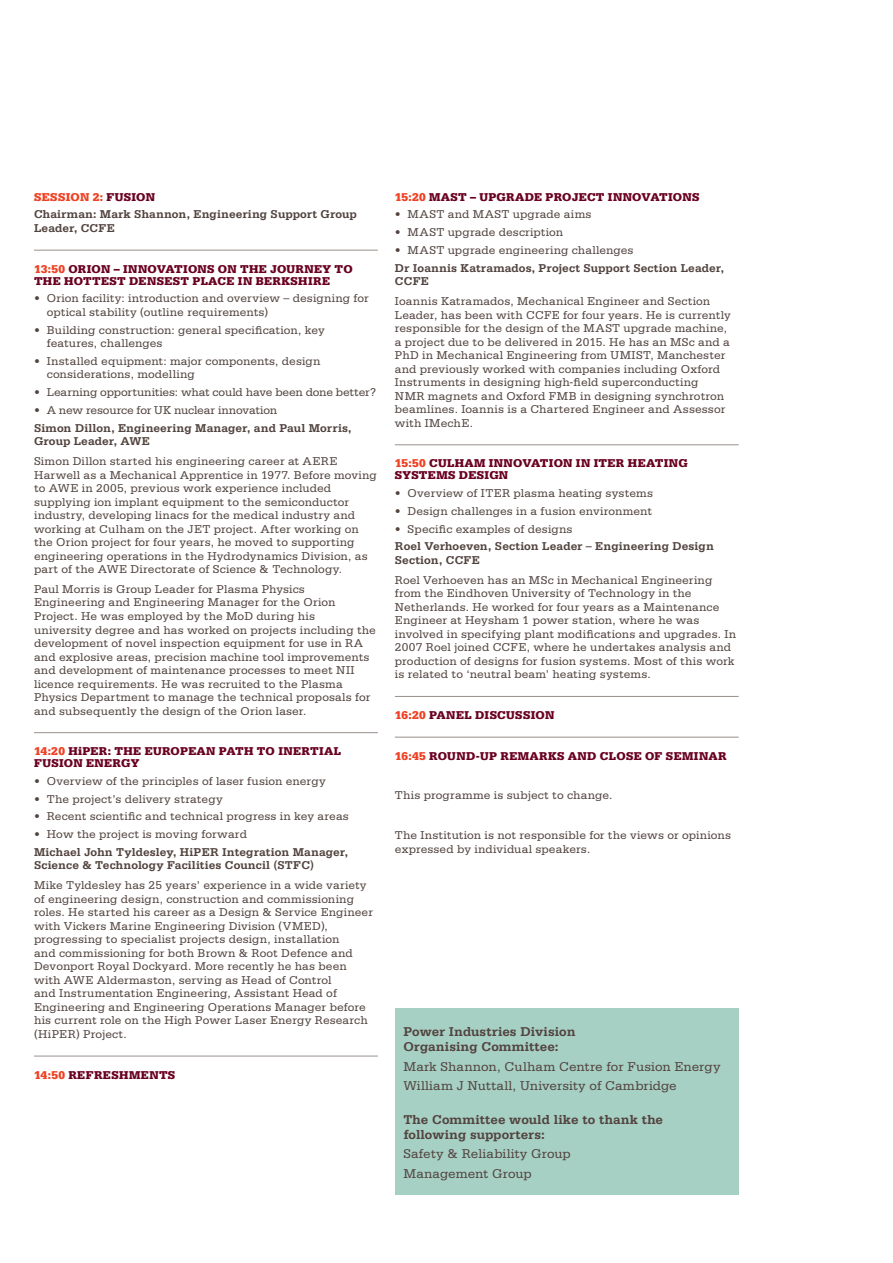
<style>
.page{position:relative;width:893px;height:1263px;background:#fff}
.page>*{position:absolute;margin:0;border:0;box-sizing:border-box;transform-origin:0 0}
.t1{font:13.5px/19.2px "Serifa";letter-spacing:.005em;color:#52443f}
.t2{font:700 13.5px/15px "Serifa";color:#52443f}
.t3{font:12px/13.5px "Serifa";letter-spacing:.01em;color:#52443f}
.t4{font:700 12px/13.5px "Serifa";letter-spacing:.005em;color:#52443f}
.t5{font:900 12px "Serifa";letter-spacing:.025em;color:#690020}
.t6{font:12px "Serifa";letter-spacing:-.01em;color:#52443f}
.t7{font:900 12px "Serifa";letter-spacing:.005em;color:#ef4123}
.t8{font:12px "Serifa";letter-spacing:-.015em;color:#52443f}
.s1{font-weight:900;color:#ef4123}
.s2{font-weight:900;color:#690020}
.s3{color:#690020}
.s4{color:#ef4123}
</style>
<div class="page">
<hr style="left:34px;top:250px;width:344px;height:1px;background:#9a908c">
<hr style="left:34px;top:732px;width:344px;height:1px;background:#9a908c">
<hr style="left:34px;top:1056px;width:344px;height:1px;background:#9a908c">
<hr style="left:395px;top:445px;width:344px;height:1px;background:#9a908c">
<hr style="left:395px;top:696px;width:344px;height:1px;background:#9a908c">
<hr style="left:395px;top:737px;width:344px;height:1px;background:#9a908c">
<div style="left:395px;top:1009px;width:344px;height:186px;background:#a7d0c5"></div>
<p class="t4" style="left:34px;top:188px;width:324px;line-height:17.7px;text-indent:59px"><span class="s1">2:</span> <span class="s2">FUSION<br></span>Chairman: Mark Shannon, Engineering Support Group</p>
<p class="t4" style="left:34px;top:221px;width:82px">Leader, CCFE</p>
<p class="t7" style="left:34px;top:262px;width:44px">13:50 <span class="s3">ORION</span></p>
<p class="t5" style="left:114px;top:262px;width:19px">– INNOVATIONS</p>
<p class="t5" style="left:218px;top:262px;width:32px">ON THE</p>
<p class="t5" style="left:270px;top:262px;width:36px">JOURNEY</p>
<p class="t5" style="left:334px;top:262px;width:10px">TO</p>
<p class="t5" style="left:34px;top:274px;width:10px">THE</p>
<p class="t5" style="left:64px;top:274px;width:10px">HOTTEST</p>
<p class="t5" style="left:129px;top:274px;width:10px">DENSEST</p>
<p class="t5" style="left:192px;top:274px;width:18px">PLACE</p>
<p class="t5" style="left:238px;top:274px;width:62px">IN BERKSHIRE</p>
<p class="t3" style="left:47px;top:292px;width:323px;text-indent:-13px">• Orion facility: introduction and overview – designing for optical stability (outline requirements)</p>
<p class="t3" style="left:47px;top:323px;width:279px;text-indent:-13px">• Building construction: general specification, key features, challenges</p>
<p class="t3" style="left:47px;top:354px;width:275px;text-indent:-13px">• Installed equipment: major components, design considerations, modelling</p>
<p class="t6" style="left:34px;top:386px;width:343px">• Learning opportunities: what could have been done better?</p>
<p class="t8" style="left:34px;top:403px;width:244px">• A new resource for UK nuclear innovation</p>
<p class="t4" style="left:34px;top:421px;width:319px">Simon Dillon, Engineering Manager, and Paul Morris,<br>Group Leader, AWE</p>
<p class="t3" style="left:34px;top:454px;width:344px">Simon Dillon started his engineering career at AERE Harwell as a Mechanical Apprentice in 1977. Before moving to AWE in 2005, previous work experience included supplying ion implant equipment to the semiconductor industry, developing linacs for the medical industry and working at Culham on the JET project. After working on the Orion project for four years, he moved to supporting engineering operations in the Hydrodynamics Division, as part of the AWE Directorate of Science &amp; Technology.</p>
<p class="t3" style="left:34px;top:582px;width:343px">Paul Morris is Group Leader for Plasma Physics Engineering and Engineering Manager for the Orion Project. He was employed by the MoD during his university degree and has worked on projects including the development of novel inspection equipment for use in RA and explosive areas, precision machine tool improvements and development of maintenance processes to meet NII licence requirements. He was recruited to the Plasma Physics Department to manage the technical proposals for and subsequently the design of the Orion laser.</p>
<p class="t5" style="left:34px;top:744px;width:91px"><span class="s4">14:20</span> HIPER: THE</p>
<p class="t5" style="left:145px;top:744px;width:54px">EUROPEAN</p>
<p class="t5" style="left:219px;top:744px;width:18px">PATH</p>
<p class="t5" style="left:257px;top:744px;width:31px">TO INERTIAL</p>
<p class="t5" style="left:34px;top:756px;width:26px">FUSION</p>
<p class="t5" style="left:86px;top:756px;width:10px">ENERGY</p>
<p class="t3" style="left:34px;top:774px;width:293px">• Overview of the principles of laser fusion energy</p>
<p class="t3" style="left:34px;top:792px;width:190px">• The project’s delivery strategy</p>
<p class="t3" style="left:34px;top:810px;width:316px">• Recent scientific and technical progress in key areas</p>
<p class="t3" style="left:34px;top:827px;width:214px">• How the project is moving forward</p>
<p class="t4" style="left:34px;top:845px;width:316px">Michael John Tyldesley, HiPER Integration Manager,<br>Science &amp; Technology Facilities Council (STFC)</p>
<p class="t3" style="left:34px;top:878px;width:340px">Mike Tyldesley has 25 years’ experience in a wide variety of engineering design, construction and commissioning roles. He started his career as a Design &amp; Service Engineer with Vickers Marine Engineering Division (VMED), progressing to specialist projects design, installation<br>and commissioning for both Brown &amp; Root Defence and Devonport Royal Dockyard. More recently he has been with AWE Aldermaston, serving as Head of Control<br>and Instrumentation Engineering, Assistant Head of Engineering and Engineering Operations Manager before his current role on the High Power Laser Energy Research (HiPER) Project.</p>
<p class="t5" style="left:34px;top:1067px;width:143px"><span class="s4">14:50</span> REFRESHMENTS</p>
<p class="t7" style="left:34px;top:190px;width:9px">SESSION</p>
<p class="t7" style="left:395px;top:190px;width:45px">15:20 <span class="s3">MAST</span></p>
<p class="t5" style="left:470px;top:190px;width:231px">– UPGRADE PROJECT INNOVATIONS</p>
<p class="t3" style="left:395px;top:208px;width:198px">• MAST and MAST upgrade aims</p>
<p class="t3" style="left:395px;top:225px;width:170px">• MAST upgrade description</p>
<p class="t3" style="left:395px;top:243px;width:240px">• MAST upgrade engineering challenges</p>
<p class="t4" style="left:395px;top:261px;width:331px">Dr Ioannis Katramados, Project Support Section Leader,<br>CCFE</p>
<p class="t3" style="left:395px;top:294px;width:337px">Ioannis Katramados, Mechanical Engineer and Section Leader, has been with CCFE for four years. He is currently responsible for the design of the MAST upgrade machine, a project due to be delivered in 2015. He has an MSc and a PhD in Mechanical Engineering from UMIST, Manchester and previously worked with companies including Oxford Instruments in designing high-field superconducting NMR magnets and Oxford FMB in designing synchrotron beamlines. Ioannis is a Chartered Engineer and Assessor with IMechE.</p>
<p class="t5" style="left:395px;top:456px;width:208px"><span class="s4">15:50</span> CULHAM INNOVATION IN ITER</p>
<p class="t5" style="left:628px;top:456px;width:61px">HEATING</p>
<p class="t5" style="left:395px;top:468px;width:115px">SYSTEMS DESIGN</p>
<p class="t3" style="left:395px;top:486px;width:260px">• Overview of ITER plasma heating systems</p>
<p class="t3" style="left:395px;top:504px;width:259px">• Design challenges in a fusion environment</p>
<p class="t3" style="left:395px;top:522px;width:179px">• Specific examples of designs</p>
<p class="t4" style="left:395px;top:539px;width:321px">Roel Verhoeven, Section Leader – Engineering Design<br>Section, CCFE</p>
<p class="t3" style="left:395px;top:573px;width:343px">Roel Verhoeven has an MSc in Mechanical Engineering from the Eindhoven University of Technology in the Netherlands. He worked for four years as a Maintenance Engineer at Heysham 1 power station, where he was involved in specifying plant modifications and upgrades. In 2007 Roel joined CCFE, where he undertakes analysis and production of designs for fusion systems. Most of this work is related to ‘neutral beam’ heating systems.</p>
<p class="t7" style="left:395px;top:708px;width:52px">16:20 <span class="s3">PANEL</span></p>
<p class="t5" style="left:475px;top:708px;width:9px">DISC</p>
<p class="t5" style="left:506px;top:708px;width:18px">USSION</p>
<p class="t5" style="left:395px;top:749px;width:333px"><span class="s4">16:45</span> ROUND-UP REMARKS AND CLOSE OF SEMINAR</p>
<p class="t3" style="left:395px;top:789px;width:219px">This programme is subject to change.</p>
<p class="t3" style="left:395px;top:828px;width:338px">The Institution is not responsible for the views or opinions expressed by individual speakers.</p>
<p class="t2" style="left:403px;top:1024px;width:174px">Power Industries Division<br>Organising Committee:</p>
<p class="t1" style="left:403px;top:1056px;width:319px">Mark Shannon, Culham Centre for Fusion Energy<br>William J Nuttall, University of Cambridge</p>
<p class="t2" style="left:403px;top:1112px;width:261px">The Committee would like to thank the following supporters:</p>
<p class="t1" style="left:403px;top:1144px;width:169px">Safety &amp; Reliability Group<br>Management Group</p>
</div>
